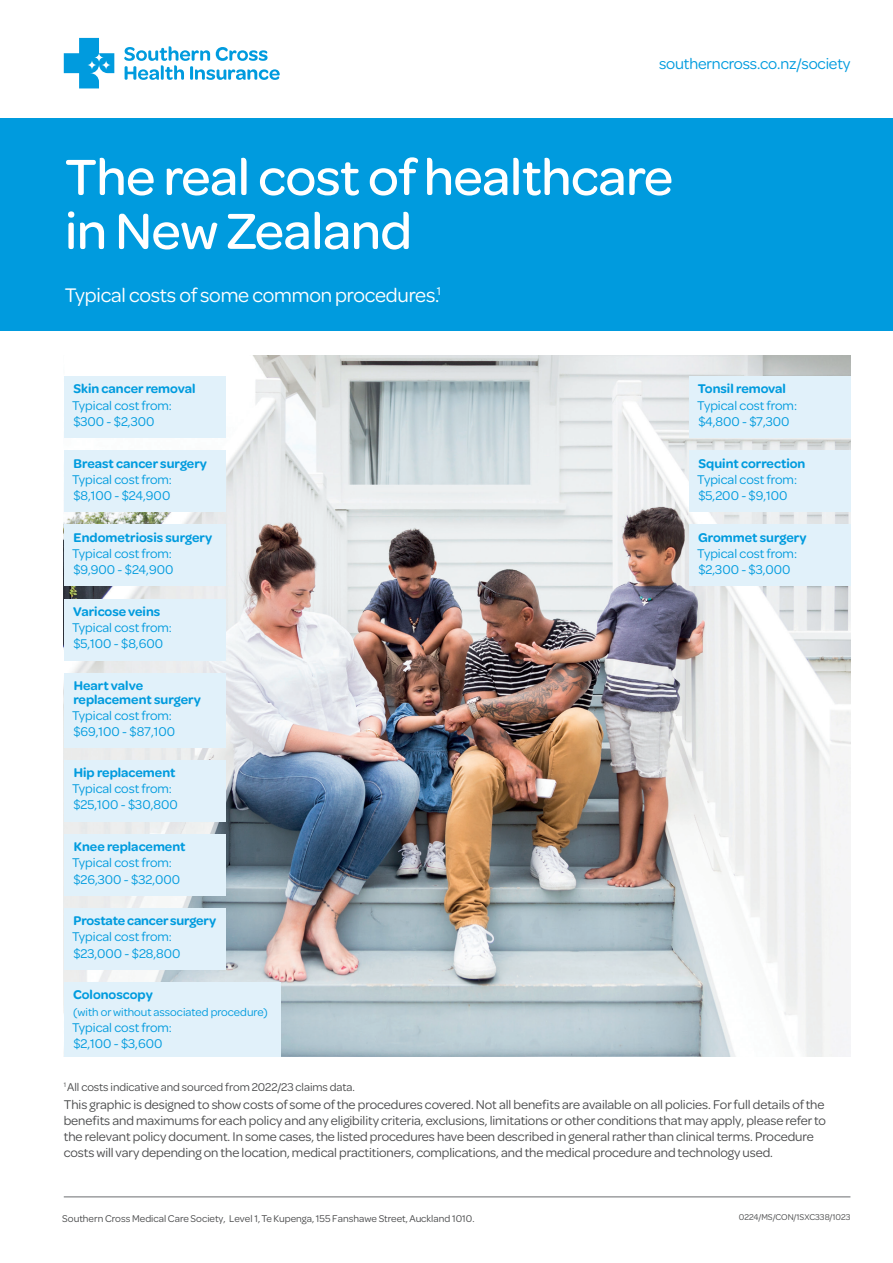
<style>
.page{position:relative;width:893px;height:1263px;background:#fff}
.page>*{position:absolute;margin:0;border:0;box-sizing:border-box;transform-origin:0 0}
.t1{font:500 54px/54px "Omnes";letter-spacing:-.01em;color:#fff}
.t2{font:21px "Omnes";letter-spacing:-.01em;color:#fff}
.t3{font:16.35px "Omnes";letter-spacing:-.01em;color:#009bde}
.t4{font:13.5px "Omnes";letter-spacing:-.005em;color:#4b4c4d}
.Regular_text{font:13.5px/16.2px "Omnes";color:#009bde}
.Bold_text{font:600 13.5px/13.5px "Omnes";color:#009bde}
.t5{font:12px "Omnes";letter-spacing:-.005em;color:#4b4c4d}
.Regular_text-2{font:12px "Omnes";color:#009bde}
.Address_Details_9_11{font:10.5px "Omnes";color:#4b4c4d}
.T___Cs_6_8{font:9px "Omnes";color:#4b4c4d}
</style>
<div class="page">
<img style="left:64px;top:355px;width:786px;height:702px">
<div style="left:64px;top:450px;width:161px;height:62px;background:#e1f1fa"></div>
<div style="left:64px;top:834px;width:161px;height:62px;background:#e1f1fa"></div>
<div style="left:64px;top:525px;width:161px;height:61px;background:#e1f1fa"></div>
<div style="left:64px;top:760px;width:161px;height:61px;background:#e1f1fa"></div>
<div style="left:64px;top:982px;width:216px;height:75px;background:#e1f1fa"></div>
<div style="left:64px;top:599px;width:161px;height:61px;background:#e1f1fa"></div>
<div style="left:689px;top:450px;width:161px;height:62px;background:#e1f1fa"></div>
<div style="left:689px;top:376px;width:161px;height:62px;background:#e1f1fa"></div>
<div style="left:689px;top:525px;width:161px;height:61px;background:#e1f1fa"></div>
<div style="left:64px;top:673px;width:161px;height:74px;background:#e1f1fa"></div>
<div style="left:64px;top:908px;width:161px;height:62px;background:#e1f1fa"></div>
<div style="left:64px;top:376px;width:161px;height:62px;background:#e1f1fa"></div>
<div style="left:0;top:119px;width:893px;height:212px;background:#009bde"></div>
<svg style="left:64px;top:38px;width:50px;height:50px"></svg>
<svg style="left:124px;top:46px;width:156px;height:34px"></svg>
<hr style="left:64px;top:1196px;width:786px;height:1px;background:#6c6d70">
<p class="t3" style="left:659px;top:53px;width:193px">southerncross.co.nz/society</p>
<p class="t1" style="left:65px;top:146px;width:610px">The real cost of healthcare in New Zealand</p>
<p class="t2" style="left:65px;top:281px;width:377px">Typical costs of some common procedures.<sup>1</sup></p>
<p class="Bold_text" style="left:74px;top:381px;width:124px">Skin cancer removal</p>
<p class="Regular_text" style="left:72px;top:396px;width:101px">Typical cost from: $300 - $2,300</p>
<p class="Bold_text" style="left:74px;top:455px;width:135px">Breast cancer surgery</p>
<p class="Regular_text" style="left:72px;top:470px;width:101px">Typical cost from: $8,100 - $24,900</p>
<p class="Bold_text" style="left:74px;top:530px;width:140px">Endometriosis surgery</p>
<p class="Regular_text" style="left:72px;top:545px;width:103px">Typical cost from: $9,900 - $24,900</p>
<p class="Bold_text" style="left:73px;top:604px;width:89px">Varicose veins</p>
<p class="Regular_text" style="left:72px;top:619px;width:101px">Typical cost from: $5,100 - $8,600</p>
<p class="Bold_text" style="left:73px;top:678px;width:129px">Heart valve replacement surgery</p>
<p class="Regular_text" style="left:72px;top:706px;width:104px">Typical cost from: $69,100 - $87,100</p>
<p class="Bold_text" style="left:74px;top:765px;width:103px">Hip replacement</p>
<p class="Regular_text" style="left:72px;top:780px;width:107px">Typical cost from: $25,100 - $30,800</p>
<p class="Bold_text" style="left:74px;top:839px;width:113px">Knee replacement</p>
<p class="Regular_text" style="left:72px;top:854px;width:110px">Typical cost from: $26,300 - $32,000</p>
<p class="Bold_text" style="left:74px;top:913px;width:144px">Prostate cancer surgery</p>
<p class="Regular_text" style="left:72px;top:928px;width:110px">Typical cost from: $23,000 - $28,800</p>
<p class="Bold_text" style="left:73px;top:987px;width:81px">Colonoscopy</p>
<p class="Regular_text-2" style="left:73px;top:1003px;width:196px">(with or without associated procedure)</p>
<p class="Regular_text" style="left:72px;top:1018px;width:101px">Typical cost from: $2,100 - $3,600</p>
<p class="Bold_text" style="left:698px;top:381px;width:90px">Tonsil removal</p>
<p class="Regular_text" style="left:697px;top:396px;width:101px">Typical cost from: $4,800 - $7,300</p>
<p class="Bold_text" style="left:699px;top:455px;width:108px">Squint correction</p>
<p class="Regular_text" style="left:697px;top:470px;width:101px">Typical cost from: $5,200 - $9,100</p>
<p class="Bold_text" style="left:698px;top:530px;width:110px">Grommet surgery</p>
<p class="Regular_text" style="left:697px;top:545px;width:101px">Typical cost from: $2,300 - $3,000</p>
<p class="t5" style="left:64px;top:1078px;width:293px"><sup>1</sup> All costs indicative and sourced from 2022/23 claims data.</p>
<p class="t4" style="left:64px;top:1095px;width:762px">This graphic is designed to show costs of some of the procedures covered. Not all benefits are available on all policies. For full details of the</p>
<p class="t4" style="left:64px;top:1111px;width:764px">benefits and maximums for each policy and any eligibility criteria, exclusions, limitations or other conditions that may apply, please refer to</p>
<p class="t4" style="left:64px;top:1128px;width:751px">the relevant policy document. In some cases, the listed procedures have been described in general rather than clinical terms. Procedure</p>
<p class="t4" style="left:64px;top:1144px;width:711px">costs will vary depending on the location, medical practitioners, complications, and the medical procedure and technology used.</p>
<p class="Address_Details_9_11" style="left:62px;top:1211px;width:414px">Southern Cross Medical Care Society, Level 1, Te Kupenga, 155 Fanshawe Street, Auckland 1010.</p>
<p class="T___Cs_6_8" style="left:739px;top:1211px;width:113px">0224/MS/CON/1SXC338/1023</p>
</div>
